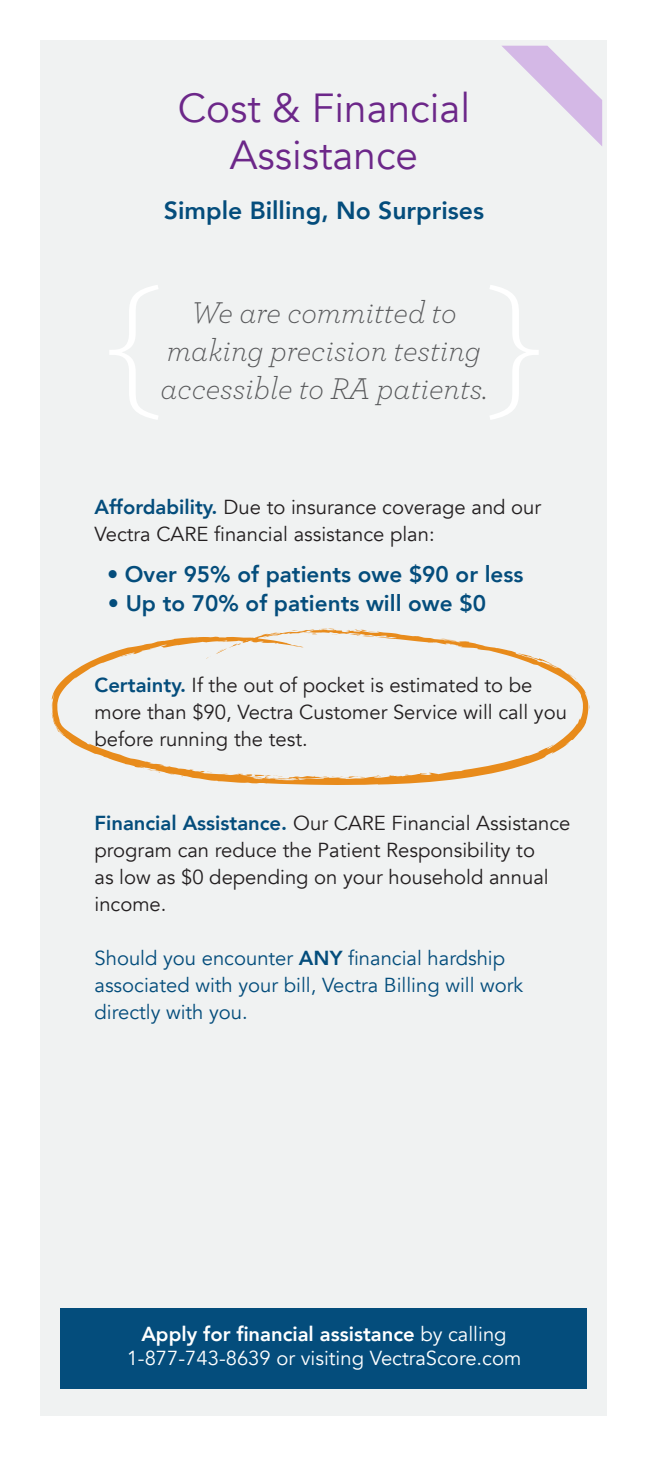
<style>
.page{position:relative;width:648px;height:1458px;background:#fff}
.page>*{position:absolute;margin:0;border:0;box-sizing:border-box;transform-origin:0 0}
.Headlines{font:40.5px/47.2px "Avenir";color:#6c2789;text-align:center}
.t1{font:italic 300 31.5px/37.8px "Archer";color:#57585a;text-align:center}
.t2{font:800 24.75px "Avenir";color:#044d7c}
.t3{font:800 22.5px "Avenir";color:#044d7c}
.t4{font:20.25px/27px "Avenir";color:#231f20}
.t5{font:20.25px/27px "Avenir";color:#044d7c}
.t6{font:20.25px/24.3px "Avenir";color:#fff;text-align:center}
.s1{font-weight:800;color:#044d7c}
.s2{font-weight:800}
</style>
<div class="page">
<div style="left:40px;top:40px;width:568px;height:1376px;background:#f0f2f2"></div>
<svg style="left:502px;top:46px;width:100px;height:100px"></svg>
<div style="left:61px;top:1308px;width:526px;height:81px;background:#044d7c"></div>
<svg style="left:109px;top:285px;width:49px;height:134px"></svg>
<svg style="left:490px;top:285px;width:49px;height:134px"></svg>
<svg style="left:52px;top:629px;width:536px;height:156px"></svg>
<svg style="left:205px;top:637px;width:51px;height:23px"></svg>
<svg style="left:308px;top:628px;width:30px;height:7px"></svg>
<svg style="left:345px;top:630px;width:31px;height:7px"></svg>
<svg style="left:434px;top:638px;width:27px;height:9px"></svg>
<svg style="left:568px;top:673px;width:10px;height:8px"></svg>
<svg style="left:330px;top:776px;width:36px;height:2px"></svg>
<svg style="left:308px;top:776px;width:14px;height:4px"></svg>
<svg style="left:254px;top:775px;width:38px;height:5px"></svg>
<svg style="left:220px;top:773px;width:12px;height:2px"></svg>
<svg style="left:207px;top:771px;width:6px;height:2px"></svg>
<svg style="left:147px;top:769px;width:14px;height:4px"></svg>
<svg style="left:51px;top:711px;width:9px;height:20px"></svg>
<p class="Headlines" style="left:178px;top:85px;width:294px">Cost &amp; Financial<br>Assistance</p>
<p class="t2" style="left:164px;top:191px;width:322px">Simple Billing, No Surprises</p>
<p class="t1" style="left:161px;top:293px;width:328px">We are committed to making precision testing accessible to RA patients.</p>
<p class="t4" style="left:94px;top:494px;width:448px"><span class="s1">Affordability.</span> Due to insurance coverage and our<br>Vectra CARE financial assistance plan:</p>
<p class="t3" style="left:107px;top:557px;width:418px">• Over 95% of patients owe $90 or less</p>
<p class="t3" style="left:108px;top:586px;width:380px">• Up to 70% of patients will owe $0</p>
<p class="t4" style="left:94px;top:672px;width:474px"><span class="s1">Certainty.</span> If the out of pocket is estimated to be more than $90, Vectra Customer Service will call you before running the test.</p>
<p class="t4" style="left:94px;top:810px;width:477px"><span class="s1">Financial Assistance.</span> Our CARE Financial Assistance program can reduce the Patient Responsibility to<br>as low as $0 depending on your household annual income.</p>
<p class="t5" style="left:94px;top:945px;width:430px">Should you encounter <span class="s2">ANY</span> financial hardship associated with your bill, Vectra Billing will work directly with you.</p>
<p class="t6" style="left:127px;top:1322px;width:396px"><span class="s2">Apply for financial assistance</span> by calling<br>1-877-743-8639 or visiting VectraScore.com</p>
</div>
